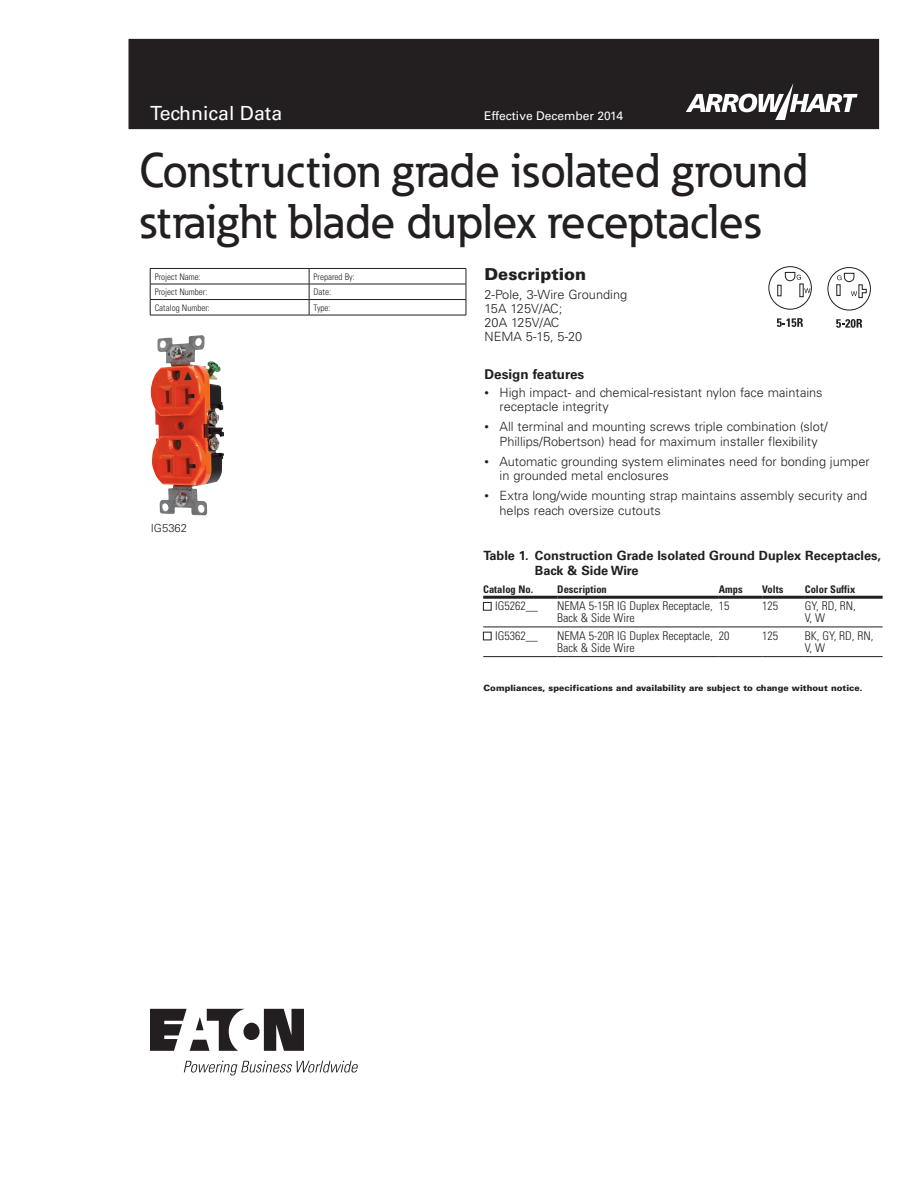
<style>
.page{position:relative;width:918px;height:1188px;background:#fff}
.page>*{position:absolute;margin:0;border:0;box-sizing:border-box;transform-origin:0 0}
.t1{font:500 48px/51px "Eaton";color:#231f20}
.t2{font:19.5px "Univers LT Std";color:#fff}
.t3{font:900 16.5px "Univers LT Std";color:#231f20}
.t4{font:700 13.5px "Univers LT Std";color:#231f20}
.t5{font:300 12.75px/14.2px "Univers LT Std";color:#231f20}
.t6{font:700 12.75px/14.2px "Univers LT Std";color:#231f20}
.t7{font:300 condensed 12px/12px "Univers LT Std";color:#231f20}
.t8{font:12px "Univers LT Std";color:#fff}
.t9{font:300 11.25px "Univers LT Std";color:#231f20}
.t10{font:700 condensed 10.5px "Univers LT Std";color:#231f20}
.t11{font:300 condensed 9px "Univers LT Std";color:#231f20}
.t12{font:900 8.7px "Univers LT Std";color:#231f20}
.s1{font-size:9px}
</style>
<div class="page">
<div style="left:129px;top:39px;width:750px;height:90px;background:#231f20"></div>
<svg style="left:686px;top:83px;width:172px;height:37px"></svg>
<hr style="left:150px;top:268px;width:159px;height:1px;background:#231f20">
<hr style="left:309px;top:268px;width:157px;height:1px;background:#231f20">
<hr style="left:150px;top:284px;width:159px;height:1px;background:#231f20">
<hr style="left:309px;top:284px;width:157px;height:1px;background:#231f20">
<hr style="left:150px;top:299px;width:159px;height:1px;background:#231f20">
<svg style="left:150px;top:269px;width:1px;height:46px"></svg>
<hr style="left:309px;top:299px;width:157px;height:1px;background:#231f20">
<svg style="left:309px;top:269px;width:1px;height:46px"></svg>
<svg style="left:466px;top:269px;width:1px;height:46px"></svg>
<hr style="left:150px;top:315px;width:159px;height:1px;background:#231f20">
<hr style="left:309px;top:315px;width:157px;height:1px;background:#231f20">
<hr style="left:483px;top:627px;width:74px;height:1px;background:#231f20">
<hr style="left:557px;top:627px;width:162px;height:1px;background:#231f20">
<hr style="left:719px;top:627px;width:43px;height:1px;background:#231f20">
<hr style="left:762px;top:627px;width:43px;height:1px;background:#231f20">
<hr style="left:805px;top:627px;width:78px;height:1px;background:#231f20">
<hr style="left:483px;top:656px;width:74px;height:1px;background:#231f20">
<hr style="left:557px;top:656px;width:162px;height:1px;background:#231f20">
<hr style="left:719px;top:656px;width:43px;height:1px;background:#231f20">
<hr style="left:762px;top:656px;width:43px;height:1px;background:#231f20">
<hr style="left:805px;top:656px;width:78px;height:1px;background:#231f20">
<hr style="left:483px;top:596px;width:74px;height:3px;background:#231f20">
<hr style="left:557px;top:596px;width:162px;height:3px;background:#231f20">
<hr style="left:719px;top:596px;width:43px;height:3px;background:#231f20">
<hr style="left:762px;top:596px;width:43px;height:3px;background:#231f20">
<hr style="left:805px;top:596px;width:78px;height:3px;background:#231f20">
<div style="left:483px;top:602px;width:8px;height:8px;border:1px solid #231f20"></div>
<div style="left:483px;top:632px;width:8px;height:8px;border:1px solid #231f20"></div>
<img style="left:151px;top:336px;width:73px;height:180px">
<svg style="left:768px;top:266px;width:44px;height:44px"></svg>
<svg style="left:777px;top:318px;width:26px;height:9px"></svg>
<svg style="left:836px;top:319px;width:26px;height:9px"></svg>
<svg style="left:827px;top:267px;width:44px;height:44px"></svg>
<svg style="left:150px;top:1009px;width:154px;height:42px"></svg>
<svg style="left:184px;top:1061px;width:174px;height:15px"></svg>
<h2 class="t2" style="left:150px;top:102px;width:134px">Technical Data</h2>
<p class="t8" style="left:484px;top:109px;width:140px">Effective December 2014</p>
<h1 class="t1" style="left:139px;top:144px;width:670px">Construction grade isolated ground straight blade duplex receptacles</h1>
<p class="t11" style="left:155px;top:271px;width:48px">Project Name:</p>
<p class="t11" style="left:314px;top:271px;width:43px">Prepared By:</p>
<p class="t11" style="left:155px;top:286px;width:54px">Project Number:</p>
<p class="t11" style="left:314px;top:286px;width:19px">Date:</p>
<p class="t11" style="left:155px;top:302px;width:57px">Catalog Number:</p>
<p class="t11" style="left:314px;top:302px;width:18px">Type:</p>
<p class="t9" style="left:151px;top:521px;width:38px">IG5362</p>
<p class="t3" style="left:485px;top:264px;width:103px">Description</p>
<p class="t5" style="left:485px;top:287px;width:144px">2-Pole, 3-Wire Grounding<br>15A 125V/AC;<br>20A 125V/AC<br>NEMA 5-15, 5-20</p>
<p class="t4" style="left:485px;top:366px;width:101px">Design features</p>
<p class="t5" style="left:500px;top:385px;width:325px;text-indent:-15px"><span class="s1">•</span> High impact- and chemical-resistant nylon face maintains receptacle integrity</p>
<p class="t5" style="left:485px;top:420px;width:345px;text-align:center"><span class="s1">•</span> All terminal and mounting screws triple combination (slot/<br>Phillips/Robertson) head for maximum installer flexibility</p>
<p class="t5" style="left:500px;top:454px;width:372px;text-indent:-15px"><span class="s1">•</span> Automatic grounding system eliminates need for bonding jumper in grounded metal enclosures</p>
<p class="t5" style="left:500px;top:489px;width:369px;text-indent:-15px"><span class="s1">•</span> Extra long/wide mounting strap maintains assembly security and helps reach oversize cutouts</p>
<p class="t6" style="left:535px;top:549px;width:348px;text-indent:-51px">Table 1. Construction Grade Isolated Ground Duplex Receptacles,<br>Back &amp; Side Wire</p>
<p class="t10" style="left:483px;top:583px;width:51px">Catalog No.</p>
<p class="t10" style="left:557px;top:583px;width:51px">Description</p>
<p class="t10" style="left:719px;top:583px;width:25px">Amps</p>
<p class="t10" style="left:762px;top:583px;width:23px">Volts</p>
<p class="t10" style="left:805px;top:583px;width:52px">Color Suffix</p>
<p class="t7" style="left:495px;top:600px;width:44px">IG5262__</p>
<p class="t7" style="left:557px;top:600px;width:157px">NEMA 5-15R IG Duplex Receptacle,<br>Back &amp; Side Wire</p>
<p class="t7" style="left:719px;top:600px;width:12px">15</p>
<p class="t7" style="left:762px;top:600px;width:17px">125</p>
<p class="t7" style="left:805px;top:600px;width:53px">GY, RD, RN,<br>V, W</p>
<p class="t7" style="left:495px;top:630px;width:44px">IG5362__</p>
<p class="t7" style="left:557px;top:630px;width:157px">NEMA 5-20R IG Duplex Receptacle,<br>Back &amp; Side Wire</p>
<p class="t7" style="left:719px;top:630px;width:12px">20</p>
<p class="t7" style="left:762px;top:630px;width:17px">125</p>
<p class="t7" style="left:805px;top:630px;width:70px">BK, GY, RD, RN,<br>V, W</p>
<p class="t12" style="left:484px;top:683px;width:381px">Compliances, specifications and availability are subject to change without notice.</p>
</div>
